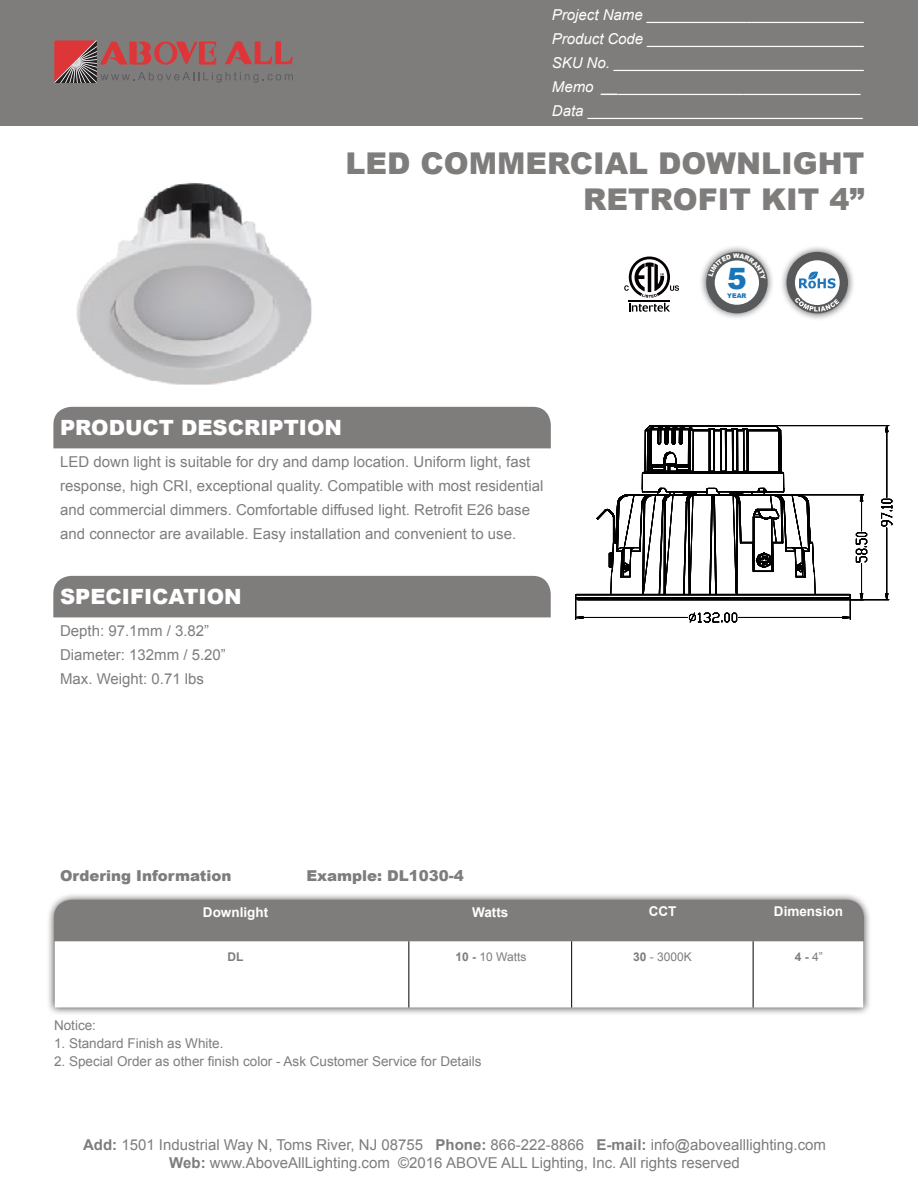
<style>
.page{position:relative;width:918px;height:1188px;background:#fff}
.page>*{position:absolute;margin:0;border:0;box-sizing:border-box;transform-origin:0 0}
.t1{font:900 30px/36px "Arial";color:#7f7c7c;text-align:right}
.t2{font:900 29.4px "Arial";color:#1775b8}
.t3{font:900 21px "Arial";color:#fff}
.t4{font:15px/24px "Arial";color:#7f7c7c}
.t5{font:15px/24px "Arial";color:#fff}
.t6{font:900 15px "Arial";color:#7f7c7c}
.t7{font:13.5px "Arial";color:#7f7c7c}
.t8{font:700 13.5px "Arial";color:#fff}
.t9{font:12px "Arial";color:#7f7c7c}
.t10{font:700 12px "Arial";color:#7f7c7c}
.t11{font:900 6.45px "Arial";color:#1775b8}
.t12{font:900 6.45px "Arial";color:#fff}
.s1{font-style:italic}
.s2{font-weight:700}
.s3{font-weight:400}
</style>
<div class="page">
<div style="left:0;top:0;width:918px;height:126px;background:#7f7c7c"></div>
<div style="left:46px;top:892px;width:826px;height:124px;background:#000;opacity:.75"></div>
<svg style="left:55px;top:941px;width:808px;height:66px"></svg>
<div style="left:53px;top:407px;width:498px;height:41px;background:#7f7c7c"></div>
<div style="left:53px;top:576px;width:498px;height:41px;background:#7f7c7c"></div>
<div style="left:54px;top:900px;width:810px;height:41px;background:#7f7c7c"></div>
<hr style="left:408px;top:941px;width:1px;height:66px;background:#000">
<hr style="left:571px;top:941px;width:1px;height:66px;background:#000">
<hr style="left:753px;top:941px;width:1px;height:66px;background:#000">
<img style="left:76px;top:182px;width:236px;height:203px">
<svg style="left:54px;top:40px;width:239px;height:43px"></svg>
<svg style="left:576px;top:600px;width:313px;height:22px"></svg>
<svg style="left:649px;top:425px;width:243px;height:175px"></svg>
<svg style="left:576px;top:426px;width:274px;height:174px"></svg>
<svg style="left:624px;top:257px;width:55px;height:55px"></svg>
<div style="left:699px;top:244px;width:76px;height:76px;background:#000;opacity:.75"></div>
<div style="left:706px;top:252px;width:62px;height:61px;background:#595a5c;border-radius:50%"></div>
<div style="left:715px;top:260px;width:44px;height:45px;background:#fff;border-radius:50%"></div>
<div style="left:780px;top:245px;width:76px;height:76px;background:#000;opacity:.75"></div>
<div style="left:787px;top:252px;width:61px;height:61px;background:#58595b;border-radius:50%"></div>
<div style="left:795px;top:260px;width:45px;height:45px;background:#fff;border-radius:50%"></div>
<svg style="left:795px;top:298px;width:44px;height:14px"></svg>
<svg style="left:799px;top:271px;width:37px;height:17px"></svg>
<svg style="left:708px;top:254px;width:23px;height:22px"></svg>
<svg style="left:739px;top:254px;width:27px;height:26px"></svg>
<p class="t5" style="left:552px;top:3px;width:314px"><span class="s1">Project Name</span> __________________________ <span class="s1">Product Code</span> __________________________ <span class="s1">SKU No.</span> ______________________________ <span class="s1">Memo __</span>_____________________________ <span class="s1">Data</span> _________________________________</p>
<h1 class="t1" style="left:345px;top:145px;width:520px">LED COMMERCIAL DOWNLIGHT<br>RETROFIT KIT 4”</h1>
<h3 class="t3" style="left:60px;top:412px;width:283px">PRODUCT DESCRIPTION</h3>
<p class="t4" style="left:60px;top:450px;width:485px">LED down light is suitable for dry and damp location. Uniform light, fast response, high CRI, exceptional quality. Compatible with most residential and commercial dimmers. Comfortable diffused light. Retrofit E26 base and connector are available. Easy installation and convenient to use.</p>
<h3 class="t3" style="left:60px;top:582px;width:183px">SPECIFICATION</h3>
<p class="t4" style="left:60px;top:619px;width:167px">Depth: 97.1mm / 3.82”<br>Diameter: 132mm / 5.20”<br>Max. Weight: 0.71 lbs</p>
<p class="t12" style="left:733px;top:251px;width:8px">W</p>
<h2 class="t2" style="left:727px;top:257px;width:21px">5</h2>
<p class="t11" style="left:727px;top:291px;width:21px">YEAR</p>
<p class="t6" style="left:60px;top:865px;width:173px">Ordering Information</p>
<p class="t6" style="left:306px;top:865px;width:159px">Example: DL1030-4</p>
<p class="t8" style="left:203px;top:903px;width:67px">Downlight</p>
<p class="t8" style="left:472px;top:903px;width:38px">Watts</p>
<p class="t8" style="left:649px;top:903px;width:29px">CCT</p>
<p class="t8" style="left:774px;top:903px;width:71px">Dimension</p>
<p class="t10" style="left:228px;top:949px;width:17px">DL</p>
<p class="t9" style="left:455px;top:949px;width:72px"><span class="s2">10 -</span> 10 Watts</p>
<p class="t9" style="left:633px;top:949px;width:60px"><span class="s2">30</span> - 3000K</p>
<p class="t10" style="left:795px;top:949px;width:30px">4 - <span class="s3">4”</span></p>
<p class="t7" style="left:54px;top:1016px;width:44px">Notice:</p>
<p class="t7" style="left:54px;top:1034px;width:171px">1. Standard Finish as White.</p>
<p class="t7" style="left:54px;top:1052px;width:429px">2. Special Order as other finish color - Ask Customer Service for Details</p>
<p class="t4" style="left:83px;top:1136px;width:745px;line-height:18px;text-align:center"><span class="s2">Add:</span> 1501 Industrial Way N, Toms River, NJ 08755 <span class="s2">Phone:</span> 866-222-8866 <span class="s2">E-mail:</span> info@abovealllighting.com<br><span class="s2">Web:</span> www.AboveAllLighting.com ©2016 ABOVE ALL Lighting, Inc. All rights reserved</p>
</div>
